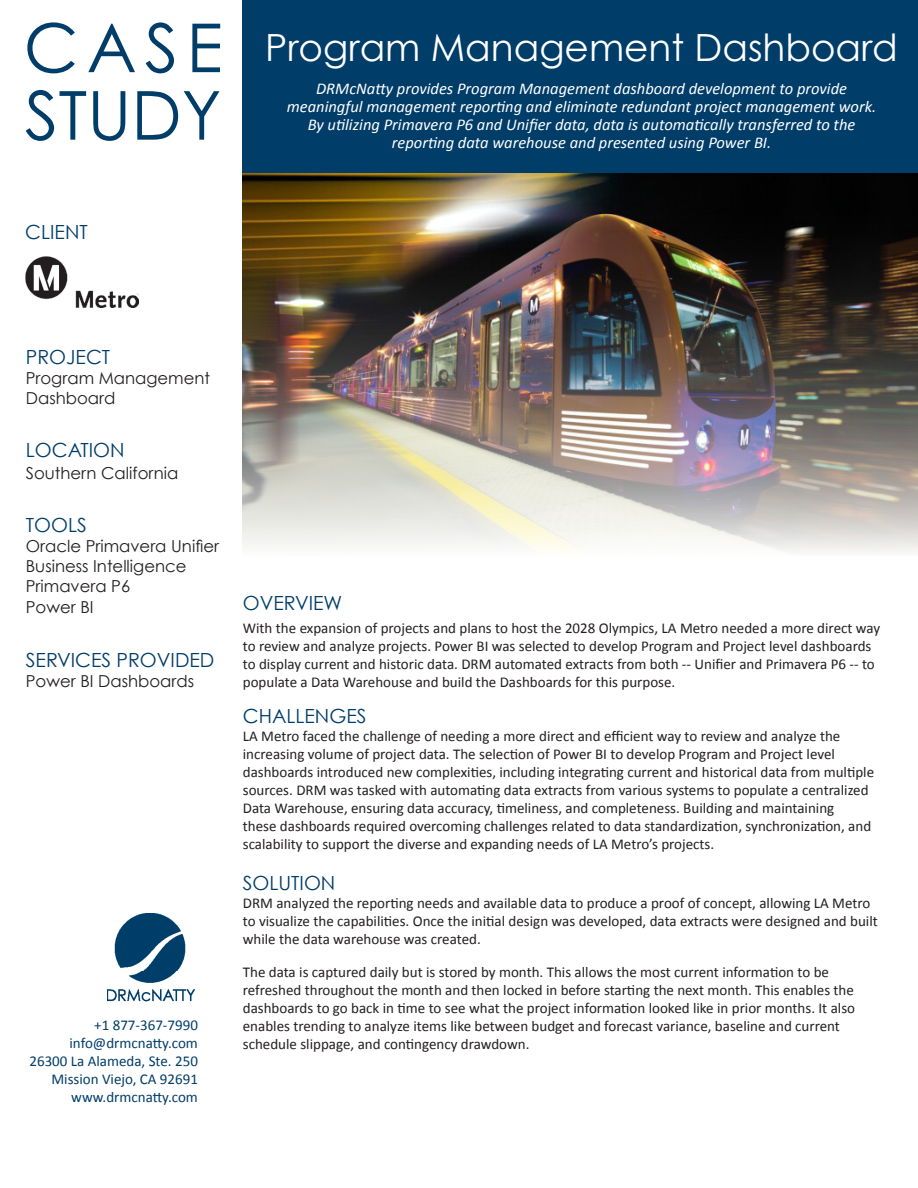
<style>
.page{position:relative;width:918px;height:1188px;background:#fff}
.page>*{position:absolute;margin:0;border:0;box-sizing:border-box;transform-origin:0 0}
.t1{font:67.5px/67.5px "Century Gothic";color:#003d69}
.t2{font:37.5px "Century Gothic";color:#fff}
.t3{font:19.5px "Century Gothic";color:#003d69}
.t4{font:italic 16.5px/18px "Calibri";color:#fff;text-align:center}
.t5{font:16.5px/19.8px "Century Gothic";color:#231f20}
.t6{font:15px/18px "Calibri";color:#231f20}
.t7{font:15px "Calibri";color:#003d69}
</style>
<div class="page">
<div style="left:243px;top:0;width:675px;height:174px;background:#003d69"></div>
<img style="left:25px;top:256px;width:113px;height:52px">
<img style="left:243px;top:174px;width:675px;height:378px">
<img style="left:108px;top:914px;width:86px;height:87px">
<p class="t1" style="left:24px;top:13px;width:200px">CASE<br>STUDY</p>
<p class="t2" style="left:265px;top:25px;width:634px">Program Management Dashboard</p>
<p class="t4" style="left:287px;top:79px;width:591px">DRMcNatty provides Program Management dashboard development to provide meaningful management reporting and eliminate redundant project management work.<br>By utilizing Primavera P6 and Unifier data, data is automatically transferred to the reporting data warehouse and presented using Power BI.</p>
<p class="t3" style="left:25px;top:220px;width:64px">CLIENT</p>
<p class="t3" style="left:26px;top:345px;width:86px">PROJECT</p>
<p class="t5" style="left:26px;top:368px;width:186px">Program Management<br>Dashboard</p>
<p class="t3" style="left:26px;top:438px;width:100px">LOCATION</p>
<p class="t5" style="left:26px;top:463px;width:154px">Southern California</p>
<p class="t3" style="left:26px;top:513px;width:62px">TOOLS</p>
<p class="t5" style="left:26px;top:536px;width:195px">Oracle Primavera Unifier</p>
<p class="t5" style="left:26px;top:556px;width:162px">Business Intelligence</p>
<p class="t5" style="left:26px;top:576px;width:106px">Primavera P6</p>
<p class="t5" style="left:26px;top:597px;width:69px">Power BI</p>
<p class="t3" style="left:26px;top:648px;width:190px">SERVICES PROVIDED</p>
<p class="t5" style="left:26px;top:670px;width:170px">Power BI Dashboards</p>
<p class="t7" style="left:94px;top:1016px;width:105px">+1 877-367-7990</p>
<p class="t7" style="left:70px;top:1034px;width:130px">info@drmcnatty.com</p>
<p class="t7" style="left:30px;top:1052px;width:170px">26300 La Alameda, Ste. 250</p>
<p class="t7" style="left:51px;top:1070px;width:148px">Mission Viejo, CA 92691</p>
<p class="t7" style="left:71px;top:1088px;width:128px">www.drmcnatty.com</p>
<p class="t3" style="left:243px;top:591px;width:101px">OVERVIEW</p>
<p class="t6" style="left:243px;top:619px;width:639px">With the expansion of projects and plans to host the 2028 Olympics, LA Metro needed a more direct way to review and analyze projects. Power BI was selected to develop Program and Project level dashboards to display current and historic data. DRM automated extracts from both -- Unifier and Primavera P6 -- to populate a Data Warehouse and build the Dashboards for this purpose.</p>
<p class="t3" style="left:243px;top:704px;width:125px">CHALLENGES</p>
<p class="t6" style="left:243px;top:727px;width:633px">LA Metro faced the challenge of needing a more direct and efficient way to review and analyze the increasing volume of project data. The selection of Power BI to develop Program and Project level dashboards introduced new complexities, including integrating current and historical data from multiple sources. DRM was tasked with automating data extracts from various systems to populate a centralized Data Warehouse, ensuring data accuracy, timeliness, and completeness. Building and maintaining<br>these dashboards required overcoming challenges related to data standardization, synchronization, and scalability to support the diverse and expanding needs of LA Metro’s projects.</p>
<p class="t3" style="left:243px;top:871px;width:94px">SOLUTION</p>
<p class="t6" style="left:243px;top:894px;width:637px">DRM analyzed the reporting needs and available data to produce a proof of concept, allowing LA Metro to visualize the capabilities. Once the initial design was developed, data extracts were designed and built while the data warehouse was created.</p>
<p class="t6" style="left:243px;top:963px;width:614px">The data is captured daily but is stored by month. This allows the most current information to be refreshed throughout the month and then locked in before starting the next month. This enables the dashboards to go back in time to see what the project information looked like in prior months. It also enables trending to analyze items like between budget and forecast variance, baseline and current schedule slippage, and contingency drawdown.</p>
</div>
